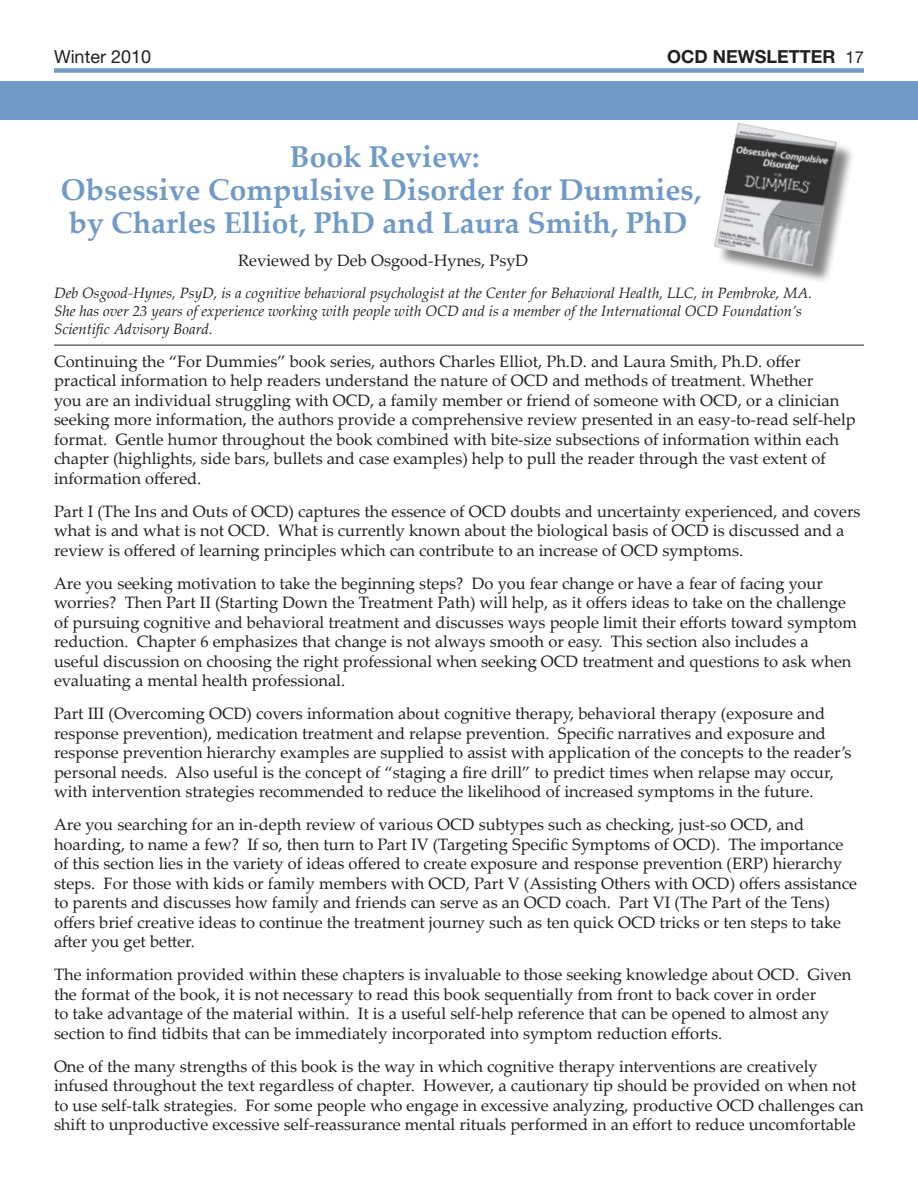
<style>
.page{position:relative;width:918px;height:1188px;background:#fff}
.page>*{position:absolute;margin:0;border:0;box-sizing:border-box;transform-origin:0 0}
.t1{font:700 30px/33px "Palatino Linotype";color:#719ac7;text-align:center}
.t2{font:700 18px "Helvetica Neue";color:#231f20}
.t3{font:18px "Helvetica Neue";color:#231f20}
.body_text{font:16.5px/19.5px "Palatino Linotype";color:#231f20}
.ResearchDigest_by-li{font:italic 15px/18px "Palatino Linotype";color:#231f20}
.s1{font-weight:400;font-size:16.5px}
</style>
<div class="page">
<div style="left:54px;top:68px;width:810px;height:5px;background:#719ac7"></div>
<div style="left:0;top:81px;width:918px;height:38px;background:#719ac7"></div>
<hr style="left:54px;top:345px;width:810px;height:1px;background:#231f20">
<div style="left:716px;top:125px;width:138px;height:159px;background:#231f20;opacity:.55"></div>
<img style="left:714px;top:123px;width:123px;height:143px">
<p class="t3" style="left:54px;top:46px;width:99px">Winter 2010</p>
<p class="t2" style="left:667px;top:46px;width:198px">OCD NEWSLETTER <span class="s1">17</span></p>
<p class="t1" style="left:61px;top:140px;width:642px">Book Review:<br>Obsessive Compulsive Disorder for Dummies, by Charles Elliot, PhD and Laura Smith, PhD</p>
<p class="body_text" style="left:238px;top:250px;width:292px">Reviewed by Deb Osgood-Hynes, PsyD</p>
<p class="ResearchDigest_by-li" style="left:54px;top:283px;width:760px">Deb Osgood-Hynes, PsyD, is a cognitive behavioral psychologist at the Center for Behavioral Health, LLC, in Pembroke, MA.<br>She has over 23 years of experience working with people with OCD and is a member of the International OCD Foundation’s<br>Scientific Advisory Board.</p>
<p class="body_text" style="left:54px;top:351px;width:803px">Continuing the “For Dummies” book series, authors Charles Elliot, Ph.D. and Laura Smith, Ph.D. offer practical information to help readers understand the nature of OCD and methods of treatment. Whether<br>you are an individual struggling with OCD, a family member or friend of someone with OCD, or a clinician seeking more information, the authors provide a comprehensive review presented in an easy-to-read self-help format. Gentle humor throughout the book combined with bite-size subsections of information within each chapter (highlights, side bars, bullets and case examples) help to pull the reader through the vast extent of information offered.</p>
<p class="body_text" style="left:54px;top:501px;width:808px">Part I (The Ins and Outs of OCD) captures the essence of OCD doubts and uncertainty experienced, and covers what is and what is not OCD. What is currently known about the biological basis of OCD is discussed and a review is offered of learning principles which can contribute to an increase of OCD symptoms.</p>
<p class="body_text" style="left:54px;top:573px;width:805px">Are you seeking motivation to take the beginning steps? Do you fear change or have a fear of facing your worries? Then Part II (Starting Down the Treatment Path) will help, as it offers ideas to take on the challenge of pursuing cognitive and behavioral treatment and discusses ways people limit their efforts toward symptom reduction. Chapter 6 emphasizes that change is not always smooth or easy. This section also includes a useful discussion on choosing the right professional when seeking OCD treatment and questions to ask when evaluating a mental health professional.</p>
<p class="body_text" style="left:54px;top:703px;width:799px">Part III (Overcoming OCD) covers information about cognitive therapy, behavioral therapy (exposure and response prevention), medication treatment and relapse prevention. Specific narratives and exposure and response prevention hierarchy examples are supplied to assist with application of the concepts to the reader’s personal needs. Also useful is the concept of “staging a fire drill” to predict times when relapse may occur, with intervention strategies recommended to reduce the likelihood of increased symptoms in the future.</p>
<p class="body_text" style="left:54px;top:814px;width:805px">Are you searching for an in-depth review of various OCD subtypes such as checking, just-so OCD, and hoarding, to name a few? If so, then turn to Part IV (Targeting Specific Symptoms of OCD). The importance of this section lies in the variety of ideas offered to create exposure and response prevention (ERP) hierarchy steps. For those with kids or family members with OCD, Part V (Assisting Others with OCD) offers assistance to parents and discusses how family and friends can serve as an OCD coach. Part VI (The Part of the Tens) offers brief creative ideas to continue the treatment journey such as ten quick OCD tricks or ten steps to take after you get better.</p>
<p class="body_text" style="left:54px;top:964px;width:799px">The information provided within these chapters is invaluable to those seeking knowledge about OCD. Given the format of the book, it is not necessary to read this book sequentially from front to back cover in order<br>to take advantage of the material within. It is a useful self-help reference that can be opened to almost any section to find tidbits that can be immediately incorporated into symptom reduction efforts.</p>
<p class="body_text" style="left:54px;top:1056px;width:811px">One of the many strengths of this book is the way in which cognitive therapy interventions are creatively infused throughout the text regardless of chapter. However, a cautionary tip should be provided on when not to use self-talk strategies. For some people who engage in excessive analyzing, productive OCD challenges can shift to unproductive excessive self-reassurance mental rituals performed in an effort to reduce uncomfortable</p>
</div>
